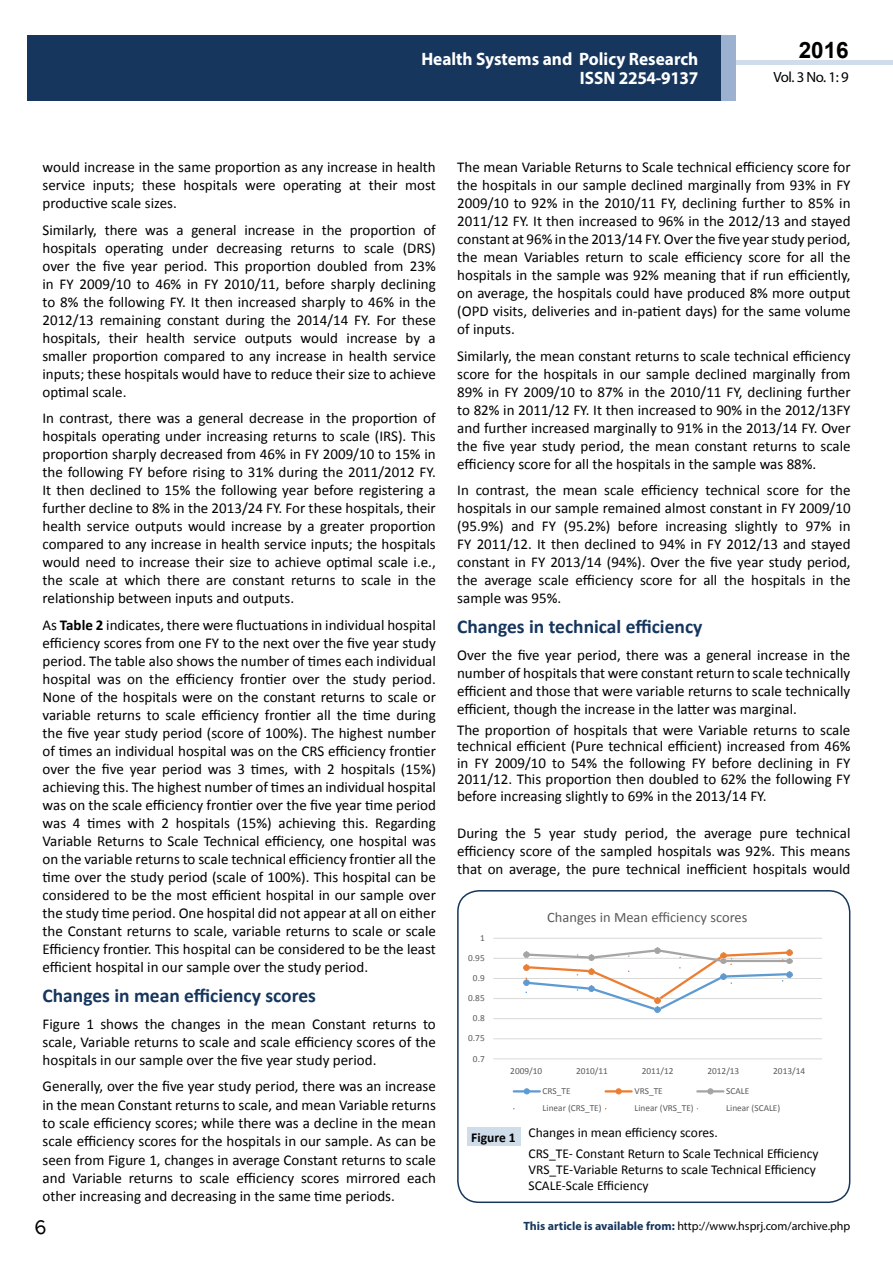
<style>
.page{position:relative;width:893px;height:1263px;background:#fff}
.page>*{position:absolute;margin:0;border:0;box-sizing:border-box;transform-origin:0 0}
.t1{font:25.5px "Tunga";color:#000}
.t2{font:700 22.5px "Arial";color:#000}
.t3{font:700 19.5px "Calibri";color:#16365d}
.t4{font:700 18px/19.8px "Myriad Pro";color:#fff;text-align:right;scale:.96 1}
.t5{font:15px/18px "Calibri";color:#000;text-align:justify}
.t6{font:14.85px "Myriad Pro";color:#000}
.t7{font:14.4px "Calibri";color:#5a5a5a}
.t8{font:13.5px/20.4px "Calibri";color:#000}
.t9{font:700 13.5px "Calibri";color:#000}
.t10{font:12px "Myriad Pro";color:#000}
.t11{font:9.3px "Calibri";color:#5a5a5a}
.s1{font-weight:700}
.s2{font-weight:700;color:#16365d}
</style>
<div class="page">
<div style="left:736px;top:60px;width:157px;height:5px;background:#cfdce9"></div>
<div style="left:720px;top:35px;width:16px;height:66px;background:#9bb1cf"></div>
<div style="left:27px;top:35px;width:694px;height:66px;background:#16365d"></div>
<div style="left:457px;top:890px;width:393px;height:313px;border:2px solid #16365d;border-radius:21px"></div>
<svg style="left:493px;top:938px;width:329px;height:172px"></svg>
<div style="left:467px;top:1127px;width:53px;height:19px;background:#cfdce9"></div>
<p class="t4" style="left:421px;top:48px;width:290px">Health Systems and Policy Research<br>ISSN 2254-9137</p>
<h2 class="t2" style="left:799px;top:35px;width:52px">2016</h2>
<p class="t6" style="left:773px;top:68px;width:77px">Vol. 3 No. 1: 9</p>
<p class="t5" style="left:42px;top:158px;width:395px">would increase in the same proportion as any increase in health service inputs; these hospitals were operating at their most productive scale sizes.</p>
<p class="t5" style="left:42px;top:221px;width:395px">Similarly, there was a general increase in the proportion of hospitals operating under decreasing returns to scale (DRS) over the five year period. This proportion doubled from 23% in FY 2009/10 to 46% in FY 2010/11, before sharply declining to 8% the following FY. It then increased sharply to 46% in the 2012/13 remaining constant during the 2014/14 FY. For these hospitals, their health service outputs would increase by a smaller proportion compared to any increase in health service inputs; these hospitals would have to reduce their size to achieve optimal scale.</p>
<p class="t5" style="left:42px;top:409px;width:395px">In contrast, there was a general decrease in the proportion of hospitals operating under increasing returns to scale (IRS). This proportion sharply decreased from 46% in FY 2009/10 to 15% in the following FY before rising to 31% during the 2011/2012 FY.<br>It then declined to 15% the following year before registering a further decline to 8% in the 2013/24 FY. For these hospitals, their health service outputs would increase by a greater proportion compared to any increase in health service inputs; the hospitals would need to increase their size to achieve optimal scale i.e., the scale at which there are constant returns to scale in the relationship between inputs and outputs.</p>
<p class="t5" style="left:43px;top:616px;width:395px">As <span class="s1">Table 2</span> indicates, there were fluctuations in individual hospital efficiency scores from one FY to the next over the five year study period. The table also shows the number of times each individual hospital was on the efficiency frontier over the study period.<br>None of the hospitals were on the constant returns to scale or variable returns to scale efficiency frontier all the time during the five year study period (score of 100%). The highest number of times an individual hospital was on the CRS efficiency frontier over the five year period was 3 times, with 2 hospitals (15%) achieving this. The highest number of times an individual hospital was on the scale efficiency frontier over the five year time period was 4 times with 2 hospitals (15%) achieving this. Regarding Variable Returns to Scale Technical efficiency, one hospital was on the variable returns to scale technical efficiency frontier all the time over the study period (scale of 100%). This hospital can be considered to be the most efficient hospital in our sample over the study time period. One hospital did not appear at all on either the Constant returns to scale, variable returns to scale or scale Efficiency frontier. This hospital can be considered to be the least efficient hospital in our sample over the study period.</p>
<h3 class="t3" style="left:43px;top:983px;width:275px">Changes in mean efficiency scores</h3>
<p class="t5" style="left:43px;top:1014px;width:395px">Figure 1 shows the changes in the mean Constant returns to scale, Variable returns to scale and scale efficiency scores of the hospitals in our sample over the five year study period.</p>
<p class="t5" style="left:43px;top:1077px;width:395px">Generally, over the five year study period, there was an increase in the mean Constant returns to scale, and mean Variable returns to scale efficiency scores; while there was a decline in the mean scale efficiency scores for the hospitals in our sample. As can be seen from Figure 1, changes in average Constant returns to scale and Variable returns to scale efficiency scores mirrored each other increasing and decreasing in the same time periods.</p>
<p class="t5" style="left:457px;top:158px;width:395px">The mean Variable Returns to Scale technical efficiency score for the hospitals in our sample declined marginally from 93% in FY 2009/10 to 92% in the 2010/11 FY, declining further to 85% in 2011/12 FY. It then increased to 96% in the 2012/13 and stayed constant at 96% in the 2013/14 FY. Over the five year study period, the mean Variables return to scale efficiency score for all the hospitals in the sample was 92% meaning that if run efficiently, on average, the hospitals could have produced 8% more output (OPD visits, deliveries and in-patient days) for the same volume of inputs.</p>
<p class="t5" style="left:457px;top:347px;width:395px">Similarly, the mean constant returns to scale technical efficiency score for the hospitals in our sample declined marginally from 89% in FY 2009/10 to 87% in the 2010/11 FY, declining further to 82% in 2011/12 FY. It then increased to 90% in the 2012/13FY and further increased marginally to 91% in the 2013/14 FY. Over the five year study period, the mean constant returns to scale efficiency score for all the hospitals in the sample was 88%.</p>
<p class="t5" style="left:457px;top:481px;width:395px">In contrast, the mean scale efficiency technical score for the hospitals in our sample remained almost constant in FY 2009/10 (95.9%) and FY (95.2%) before increasing slightly to 97% in FY 2011/12. It then declined to 94% in FY 2012/13 and stayed constant in FY 2013/14 (94%). Over the five year study period, the average scale efficiency score for all the hospitals in the sample was 95%.</p>
<h3 class="t3" style="left:457px;top:614px;width:247px">Changes in technical efficiency</h3>
<p class="t5" style="left:457px;top:646px;width:395px">Over the five year period, there was a general increase in the number of hospitals that were constant return to scale technically efficient and those that were variable returns to scale technically efficient, though the increase in the latter was marginal.</p>
<p class="t5" style="left:457px;top:721px;width:395px;line-height:16.5px">The proportion of hospitals that were Variable returns to scale technical efficient (Pure technical efficient) increased from 46% in FY 2009/10 to 54% the following FY before declining in FY 2011/12. This proportion then doubled to 62% the following FY before increasing slightly to 69% in the 2013/14 FY.</p>
<p class="t5" style="left:457px;top:824px;width:395px">During the 5 year study period, the average pure technical efficiency score of the sampled hospitals was 92%. This means that on average, the pure technical inefficient hospitals would</p>
<p class="t11" style="left:480px;top:932px;width:6px">1</p>
<p class="t11" style="left:468px;top:952px;width:18px">0.95</p>
<p class="t11" style="left:473px;top:972px;width:13px">0.9</p>
<p class="t11" style="left:468px;top:992px;width:18px">0.85</p>
<p class="t11" style="left:473px;top:1012px;width:13px">0.8</p>
<p class="t11" style="left:468px;top:1032px;width:18px">0.75</p>
<p class="t11" style="left:473px;top:1052px;width:13px">0.7</p>
<p class="t7" style="left:547px;top:908px;width:202px">Changes in Mean efficiency scores</p>
<p class="t11" style="left:510px;top:1065px;width:33px">2009/10</p>
<p class="t11" style="left:576px;top:1065px;width:33px">2010/11</p>
<p class="t11" style="left:642px;top:1065px;width:33px">2011/12</p>
<p class="t11" style="left:707px;top:1065px;width:33px">2012/13</p>
<p class="t11" style="left:773px;top:1065px;width:33px">2013/14</p>
<p class="t9" style="left:471px;top:1128px;width:46px">Figure 1</p>
<p class="t11" style="left:543px;top:1085px;width:29px">CRS_TE</p>
<p class="t11" style="left:634px;top:1085px;width:30px">VRS_TE</p>
<p class="t11" style="left:726px;top:1085px;width:25px">SCALE</p>
<p class="t11" style="left:543px;top:1102px;width:60px">Linear (CRS_TE)</p>
<p class="t11" style="left:634px;top:1102px;width:61px">Linear (VRS_TE)</p>
<p class="t11" style="left:726px;top:1102px;width:56px">Linear (SCALE)</p>
<p class="t8" style="left:528px;top:1122px;width:292px">Changes in mean efficiency scores.<br>CRS_TE- Constant Return to Scale Technical Efficiency</p>
<p class="t8" style="left:528px;top:1161px;width:289px;line-height:16.2px">VRS_TE-Variable Returns to scale Technical Efficiency<br>SCALE-Scale Efficiency</p>
<h1 class="t1" style="left:34px;top:1210px;width:14px">6</h1>
<p class="t10" style="left:523px;top:1219px;width:329px"><span class="s2">This article is available from:</span> http://www.hsprj.com/archive.php</p>
</div>
